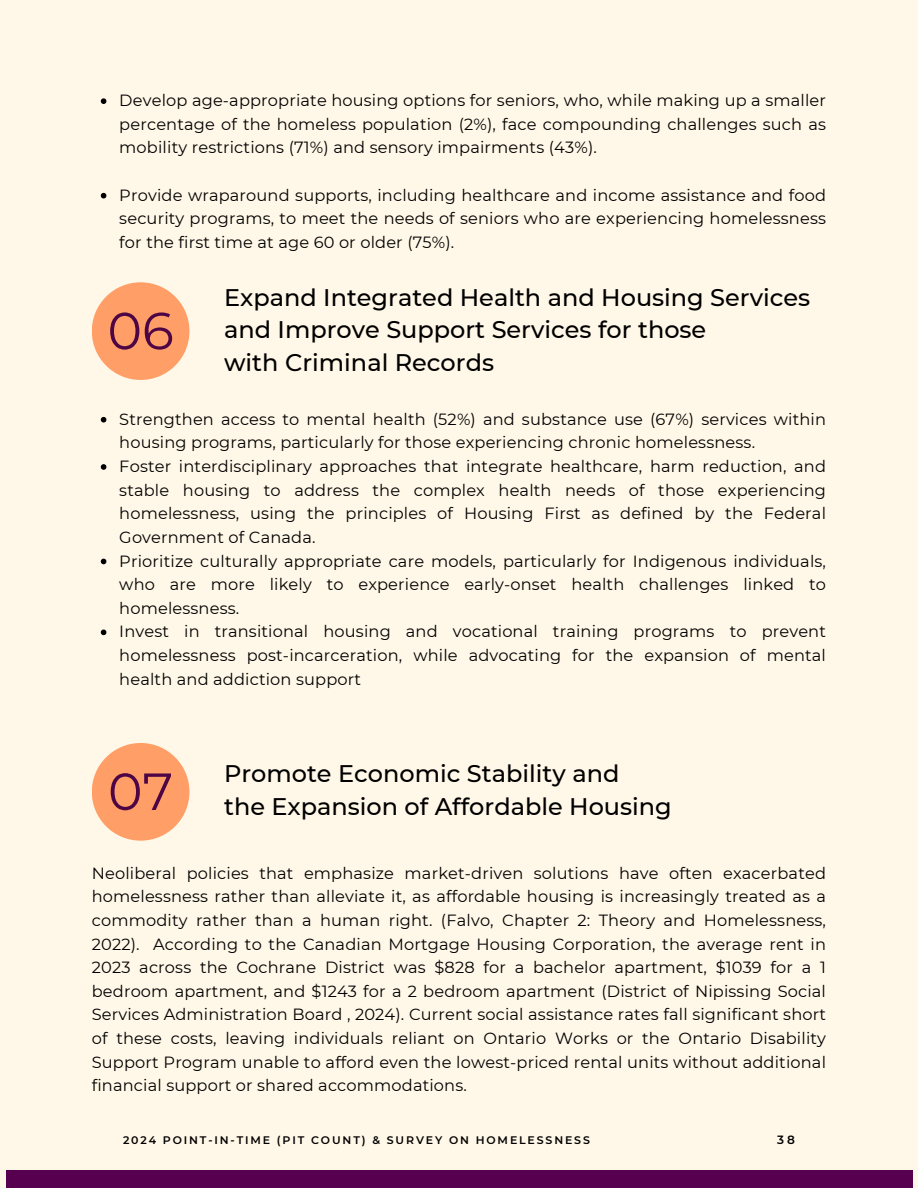
<style>
.page{position:relative;width:918px;height:1188px;background:#fff8e8}
.page>*{position:absolute;margin:0;border:0;box-sizing:border-box;transform-origin:0 0}
.t1{font:52.2px "Montserrat";color:#4d0545}
.t2{font:500 24px/32.7px "Montserrat";color:#000}
.t3{font:16.2px/23.7px "Montserrat";letter-spacing:.01em;color:#000;text-align:justify}
.t4{font:600 12px "Montserrat";color:#000}
.t5{font:600 10.95px "Montserrat";letter-spacing:.17em;color:#000}
</style>
<div class="page">
<div style="left:6px;top:1170px;width:906px;height:18px;background:#580050"></div>
<div style="left:92px;top:282px;width:97px;height:98px;background:#ff9e66;border-radius:50%"></div>
<svg style="left:101px;top:98px;width:5px;height:6px"></svg>
<svg style="left:101px;top:193px;width:5px;height:5px"></svg>
<svg style="left:101px;top:417px;width:5px;height:6px"></svg>
<svg style="left:101px;top:464px;width:5px;height:6px"></svg>
<svg style="left:101px;top:559px;width:5px;height:5px"></svg>
<svg style="left:101px;top:630px;width:5px;height:5px"></svg>
<div style="left:92px;top:743px;width:97px;height:98px;background:#ff9e66;border-radius:50%"></div>
<p class="t3" style="left:119px;top:89px;width:708px">Develop age-appropriate housing options for seniors, who, while making up a smaller percentage of the homeless population (2%), face compounding challenges such as mobility restrictions (71%) and sensory impairments (43%).</p>
<p class="t3" style="left:119px;top:183px;width:708px">Provide wraparound supports, including healthcare and income assistance and food security programs, to meet the needs of seniors who are experiencing homelessness for the first time at age 60 or older (75%).</p>
<h1 class="t1" style="left:107px;top:299px;width:68px">06</h1>
<p class="t2" style="left:224px;top:281px;width:588px">Expand Integrated Health and Housing Services and Improve Support Services for those<br>with Criminal Records</p>
<p class="t3" style="left:119px;top:407px;width:708px">Strengthen access to mental health (52%) and substance use (67%) services within housing programs, particularly for those experiencing chronic homelessness.</p>
<p class="t3" style="left:119px;top:454px;width:708px">Foster interdisciplinary approaches that integrate healthcare, harm reduction, and stable housing to address the complex health needs of those experiencing homelessness, using the principles of Housing First as defined by the Federal Government of Canada.</p>
<p class="t3" style="left:119px;top:549px;width:708px">Prioritize culturally appropriate care models, particularly for Indigenous individuals, who are more likely to experience early-onset health challenges linked to homelessness.</p>
<h1 class="t3" style="left:119px;top:620px;width:708px">Invest in transitional housing and vocational training programs to prevent homelessness post-incarceration, while advocating for the expansion of mental health and addiction support</h1>
<p class="t1" style="left:108px;top:759px;width:67px">07</p>
<h2 class="t2" style="left:224px;top:757px;width:397px">Promote Economic Stability and</h2>
<h2 class="t2" style="left:224px;top:790px;width:449px">the Expansion of Affordable Housing</h2>
<p class="t3" style="left:92px;top:861px;width:736px">Neoliberal policies that emphasize market-driven solutions have often exacerbated homelessness rather than alleviate it, as affordable housing is increasingly treated as a commodity rather than a human right. (Falvo, Chapter 2: Theory and Homelessness, 2022). According to the Canadian Mortgage Housing Corporation, the average rent in 2023 across the Cochrane District was $828 for a bachelor apartment, $1039 for a 1 bedroom apartment, and $1243 for a 2 bedroom apartment (District of Nipissing Social Services Administration Board , 2024). Current social assistance rates fall significant short of these costs, leaving individuals reliant on Ontario Works or the Ontario Disability Support Program unable to afford even the lowest-priced rental units without additional financial support or shared accommodations.</p>
<p class="t5" style="left:123px;top:1133px;width:468px">2024 POINT-IN-TIME (PIT COUNT) &amp; SURVEY ON HOMELESSNESS</p>
<p class="t4" style="left:777px;top:1132px;width:19px">38</p>
</div>
